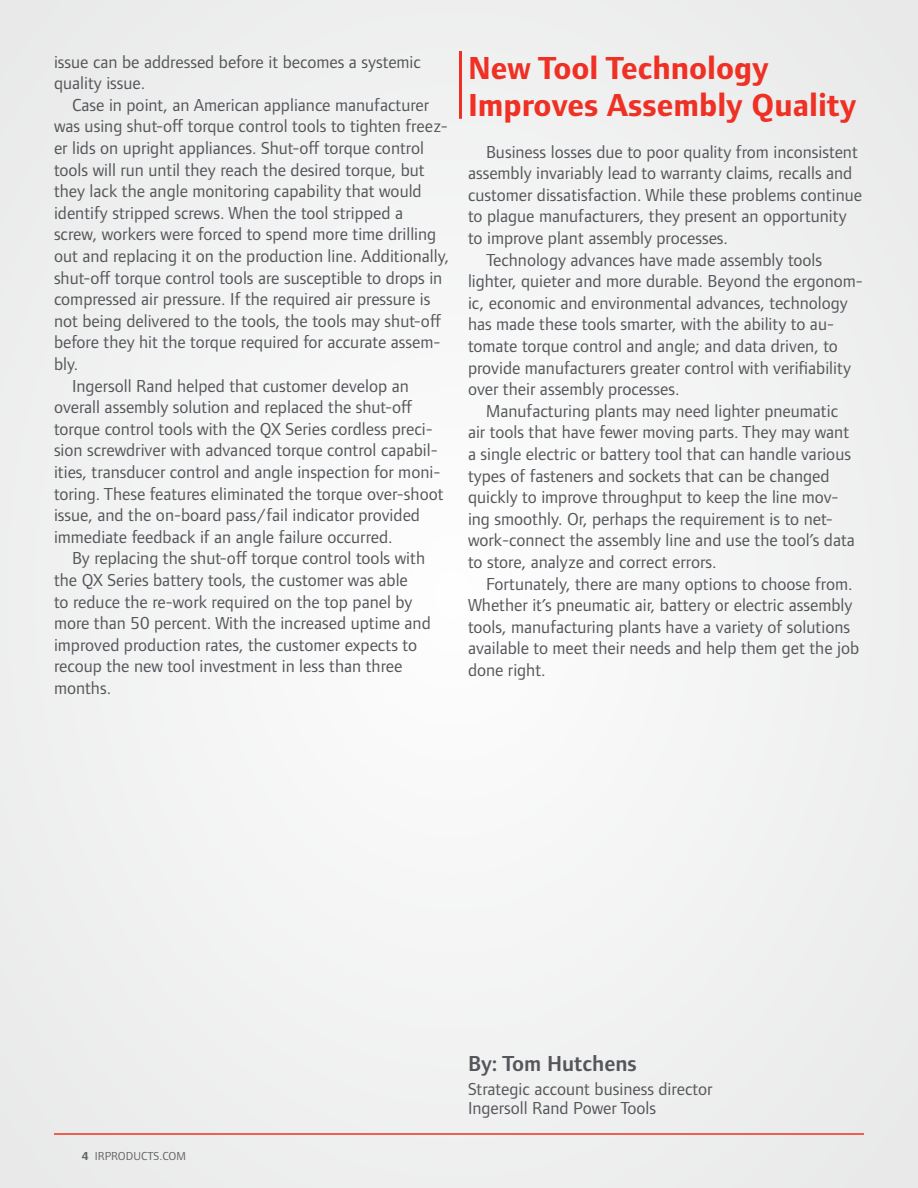
<style>
.page{position:relative;width:918px;height:1188px;background:#f1f1f2}
.page>*{position:absolute;margin:0;border:0;box-sizing:border-box;transform-origin:0 0}
.t1{font:700 33px/37.5px "Foundry Form Sans";color:#ee3124}
.t2{font:600 22.5px "Foundry Form Sans";color:#55565a}
.t3{font:18px/21.6px "Foundry Form Sans";color:#55565a}
.t4{font:12px "Foundry Form Sans";color:#55565a}
.s1{font-weight:700}
</style>
<div class="page">
<hr style="left:54px;top:1133px;width:810px;height:2px;background:#ee3124">
<hr style="left:459px;top:51px;width:3px;height:68px;background:#ee3124">
<p class="t3" style="left:54px;top:51px;width:369px">issue can be addressed before it becomes a systemic quality issue.</p>
<p class="t3" style="left:72px;top:94px;width:359px">Case in point, an American appliance manufacturer</p>
<p class="t3" style="left:54px;top:115px;width:395px">was using shut-off torque control tools to tighten freez-</p>
<p class="t3" style="left:54px;top:137px;width:372px">er lids on upright appliances. Shut-off torque control</p>
<p class="t3" style="left:54px;top:159px;width:372px">tools will run until they reach the desired torque, but</p>
<p class="t3" style="left:54px;top:180px;width:369px">they lack the angle monitoring capability that would</p>
<p class="t3" style="left:54px;top:202px;width:351px">identify stripped screws. When the tool stripped a</p>
<p class="t3" style="left:54px;top:223px;width:384px">screw, workers were forced to spend more time drilling</p>
<p class="t3" style="left:54px;top:245px;width:397px">out and replacing it on the production line. Additionally,</p>
<p class="t3" style="left:54px;top:267px;width:390px">shut-off torque control tools are susceptible to drops in</p>
<p class="t3" style="left:54px;top:288px;width:378px">compressed air pressure. If the required air pressure is</p>
<p class="t3" style="left:54px;top:310px;width:389px">not being delivered to the tools, the tools may shut-off</p>
<p class="t3" style="left:54px;top:331px;width:388px">before they hit the torque required for accurate assem-</p>
<p class="t3" style="left:54px;top:353px;width:26px">bly.</p>
<p class="t3" style="left:72px;top:375px;width:338px">Ingersoll Rand helped that customer develop an</p>
<p class="t3" style="left:54px;top:396px;width:360px">overall assembly solution and replaced the shut-off</p>
<p class="t3" style="left:54px;top:418px;width:380px">torque control tools with the QX Series cordless preci-</p>
<p class="t3" style="left:54px;top:439px;width:385px">sion screwdriver with advanced torque control capabil-</p>
<p class="t3" style="left:54px;top:461px;width:388px">ities, transducer control and angle inspection for moni-</p>
<p class="t3" style="left:54px;top:483px;width:391px">toring. These features eliminated the torque over-shoot</p>
<p class="t3" style="left:54px;top:504px;width:368px">issue, and the on-board pass/fail indicator provided</p>
<p class="t3" style="left:54px;top:526px;width:340px">immediate feedback if an angle failure occurred.</p>
<p class="t3" style="left:72px;top:547px;width:355px">By replacing the shut-off torque control tools with</p>
<p class="t3" style="left:54px;top:569px;width:355px">the QX Series battery tools, the customer was able</p>
<p class="t3" style="left:54px;top:591px;width:360px">to reduce the re-work required on the top panel by</p>
<p class="t3" style="left:54px;top:612px;width:378px">more than 50 percent. With the increased uptime and</p>
<p class="t3" style="left:54px;top:634px;width:365px">improved production rates, the customer expects to</p>
<p class="t3" style="left:54px;top:655px;width:350px">recoup the new tool investment in less than three</p>
<p class="t3" style="left:54px;top:677px;width:59px">months.</p>
<h1 class="t1" style="left:468px;top:49px;width:390px">New Tool Technology<br>Improves Assembly Quality</h1>
<p class="t3" style="left:486px;top:141px;width:373px">Business losses due to poor quality from inconsistent</p>
<p class="t3" style="left:468px;top:162px;width:386px">assembly invariably lead to warranty claims, recalls and</p>
<p class="t3" style="left:468px;top:184px;width:396px">customer dissatisfaction. While these problems continue</p>
<p class="t3" style="left:468px;top:205px;width:380px">to plague manufacturers, they present an opportunity</p>
<p class="t3" style="left:468px;top:227px;width:262px">to improve plant assembly processes.</p>
<p class="t3" style="left:486px;top:249px;width:338px">Technology advances have made assembly tools</p>
<p class="t3" style="left:468px;top:270px;width:396px">lighter, quieter and more durable. Beyond the ergonom-</p>
<p class="t3" style="left:468px;top:292px;width:381px">ic, economic and environmental advances, technology</p>
<p class="t3" style="left:468px;top:313px;width:368px">has made these tools smarter, with the ability to au-</p>
<p class="t3" style="left:468px;top:335px;width:371px">tomate torque control and angle; and data driven, to</p>
<p class="t3" style="left:468px;top:357px;width:385px">provide manufacturers greater control with verifiability</p>
<p class="t3" style="left:468px;top:378px;width:213px">over their assembly processes.</p>
<p class="t3" style="left:486px;top:400px;width:354px">Manufacturing plants may need lighter pneumatic</p>
<p class="t3" style="left:468px;top:421px;width:383px">air tools that have fewer moving parts. They may want</p>
<p class="t3" style="left:468px;top:443px;width:385px">a single electric or battery tool that can handle various</p>
<p class="t3" style="left:468px;top:465px;width:363px">types of fasteners and sockets that can be changed</p>
<p class="t3" style="left:468px;top:486px;width:372px">quickly to improve throughput to keep the line mov-</p>
<p class="t3" style="left:468px;top:508px;width:366px">ing smoothly. Or, perhaps the requirement is to net-</p>
<p class="t3" style="left:468px;top:529px;width:388px">work-connect the assembly line and use the tool’s data</p>
<p class="t3" style="left:468px;top:551px;width:250px">to store, analyze and correct errors.</p>
<p class="t3" style="left:486px;top:573px;width:368px">Fortunately, there are many options to choose from.</p>
<p class="t3" style="left:468px;top:594px;width:386px">Whether it’s pneumatic air, battery or electric assembly</p>
<p class="t3" style="left:468px;top:616px;width:384px">tools, manufacturing plants have a variety of solutions</p>
<p class="t3" style="left:468px;top:637px;width:393px">available to meet their needs and help them get the job</p>
<p class="t3" style="left:468px;top:659px;width:79px">done right.</p>
<p class="t4" style="left:82px;top:1149px;width:106px"><span class="s1">4</span> IRPRODUCTS.COM</p>
<p class="t2" style="left:468px;top:1050px;width:170px">By: Tom Hutchens</p>
<p class="t3" style="left:468px;top:1080px;width:246px;line-height:18.6px">Strategic account business director<br>Ingersoll Rand Power Tools</p>
</div>
